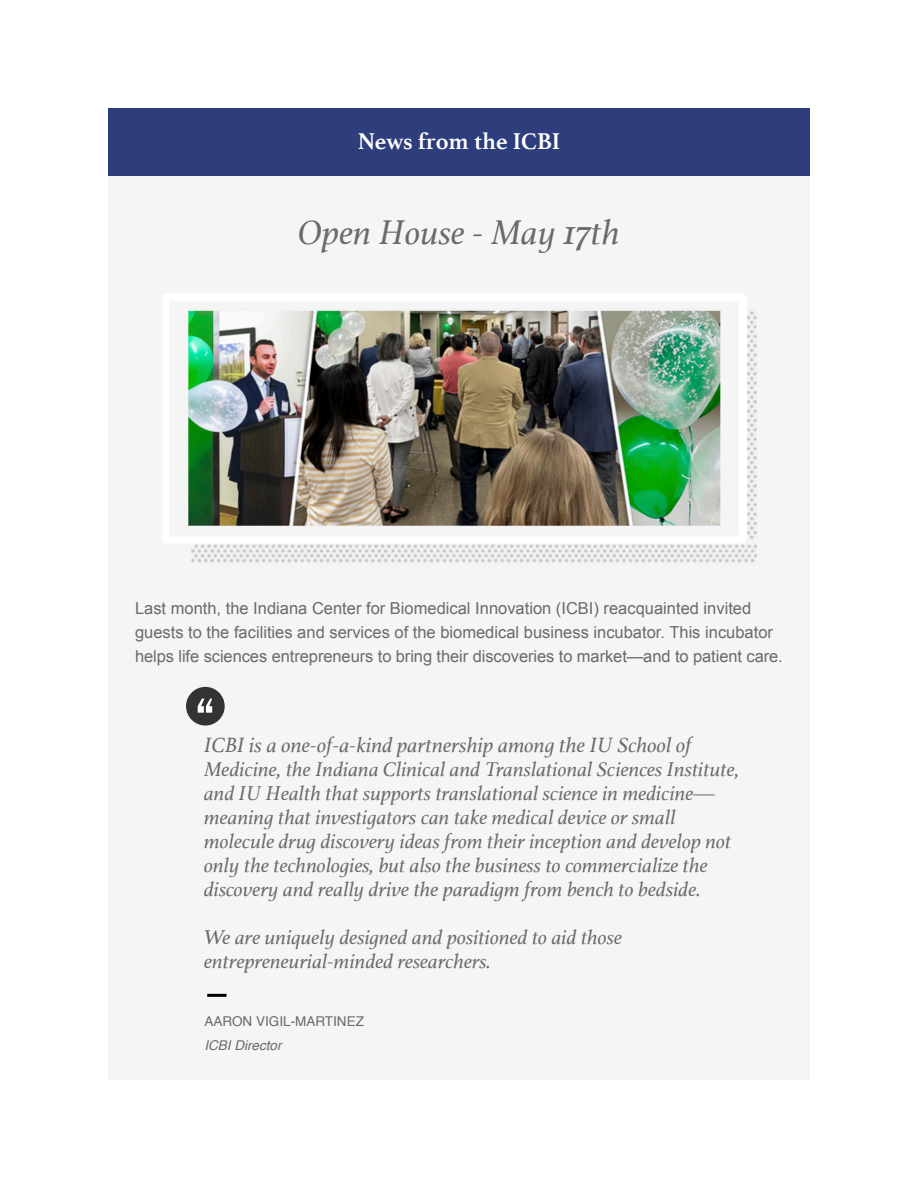
<style>
.page{position:relative;width:918px;height:1188px;background:#fff}
.page>*{position:absolute;margin:0;border:0;box-sizing:border-box;transform-origin:0 0}
.t1{font:500 58.5px "Franklin Gothic";color:#fff}
.t2{font:italic 36px "Athelas";color:#696a6d}
.t3{font:700 24px "Athelas";color:#fff}
.t4{font:italic 21.75px "Athelas";color:#696a6d}
.t5{font:italic 21px/24px "Athelas";color:#696a6d}
.t6{font:16.5px/24px "Arial";color:#696a6d}
.t7{font:13.5px "Helvetica";color:#696a6d}
.t8{font:italic 13.5px "Helvetica";color:#696a6d}
</style>
<div class="page">
<div style="left:108px;top:108px;width:702px;height:972px;background:#f5f5f5"></div>
<div style="left:108px;top:108px;width:702px;height:68px;background:#2e3e7c"></div>
<img style="left:188px;top:310px;width:569px;height:253px">
<hr style="left:207px;top:994px;width:20px;height:3px;background:#000">
<div style="left:186px;top:687px;width:39px;height:39px;background:#333;border-radius:50%"></div>
<p class="t3" style="left:358px;top:122px;width:204px">News from the ICBI</p>
<p class="t2" style="left:298px;top:204px;width:323px">Open House - May 17th</p>
<p class="t6" style="left:135px;top:596px;width:649px">Last month, the Indiana Center for Biomedical Innovation (ICBI) reacquainted invited guests to the facilities and services of the biomedical business incubator. This incubator helps life sciences entrepreneurs to bring their discoveries to market—and to patient care.</p>
<p class="t1" style="left:194px;top:682px;width:23px">“</p>
<p class="t4" style="left:204px;top:728px;width:489px">ICBI is a one-of-a-kind partnership among the IU School of</p>
<p class="t5" style="left:204px;top:757px;width:537px">Medicine, the Indiana Clinical and Translational Sciences Institute, and IU Health that supports translational science in medicine— meaning that investigators can take medical device or small molecule drug discovery ideas from their inception and develop not only the technologies, but also the business to commercialize the discovery and really drive the paradigm from bench to bedside.</p>
<p class="t5" style="left:204px;top:925px;width:419px">We are uniquely designed and positioned to aid those entrepreneurial-minded researchers.</p>
<p class="t7" style="left:204px;top:1010px;width:161px">AARON VIGIL-MARTINEZ</p>
<p class="t8" style="left:204px;top:1034px;width:79px">ICBI Director</p>
</div>
